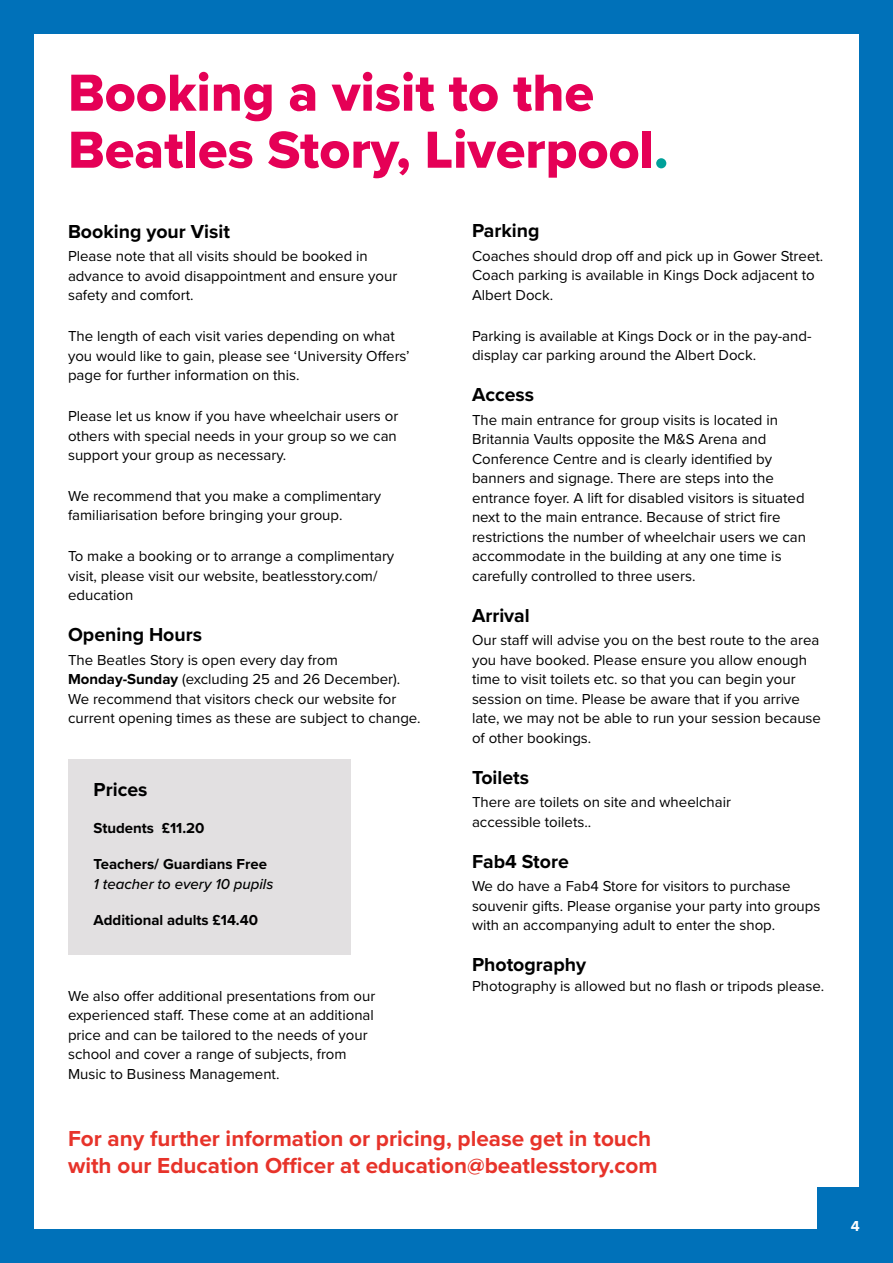
<style>
.page{position:relative;width:893px;height:1263px;background:#0071b9}
.page>*{position:absolute;margin:0;border:0;box-sizing:border-box;transform-origin:0 0}
.t1{font:54px/57px "Proxima Nova Extrabld";color:#e50056}
.t2{font:700 22.5px/27px "Proxima Nova";color:#e7332a}
.t3{font:700 19.5px "Proxima Nova";color:#000}
.t4{font:15px/19.5px "Proxima Nova";color:#000}
.t5{font:700 15px "Proxima Nova";color:#000}
.t6{font:italic 500 15px "Proxima Nova";color:#000}
.t7{font:700 15px "Proxima Nova";color:#fff}
.s1{color:#00a19a}
.s2{font-weight:700}
</style>
<div class="page">
<div style="left:34px;top:34px;width:825px;height:1195px;background:#fff"></div>
<div style="left:68px;top:759px;width:282px;height:196px;background:#e2e0e1"></div>
<div style="left:818px;top:1188px;width:75px;height:75px;background:#0071b9"></div>
<h1 class="t1" style="left:68px;top:63px;width:602px">Booking a visit to the<br>Beatles Story, Liverpool<span class="s1">.</span></h1>
<h3 class="t3" style="left:68px;top:220px;width:163px">Booking your Visit</h3>
<p class="t4" style="left:68px;top:246px;width:331px">Please note that all visits should be booked in advance to avoid disappointment and ensure your safety and comfort.</p>
<p class="t4" style="left:68px;top:326px;width:343px">The length of each visit varies depending on what you would like to gain, please see ‘University Offers’ page for further information on this.</p>
<p class="t4" style="left:68px;top:406px;width:332px;text-align:justify">Please let us know if you have wheelchair users or others with special needs in your group so we can support your group as necessary.</p>
<p class="t4" style="left:68px;top:485px;width:315px">We recommend that you make a complimentary familiarisation before bringing your group.</p>
<p class="t4" style="left:68px;top:546px;width:328px">To make a booking or to arrange a complimentary visit, please visit our website, beatlesstory.com/ education</p>
<h3 class="t3" style="left:68px;top:623px;width:136px">Opening Hours</h3>
<p class="t4" style="left:68px;top:649px;width:354px">The Beatles Story is open every day from <span class="s2">Monday-Sunday</span> (excluding 25 and 26 December).<br>We recommend that visitors check our website for current opening times as these are subject to change.</p>
<h3 class="t3" style="left:94px;top:778px;width:55px">Prices</h3>
<p class="t5" style="left:94px;top:819px;width:112px">Students £11.20</p>
<p class="t5" style="left:94px;top:855px;width:175px">Teachers/ Guardians Free</p>
<p class="t6" style="left:94px;top:872px;width:181px">1 teacher to every 10 pupils</p>
<p class="t5" style="left:94px;top:911px;width:166px">Additional adults £14.40</p>
<p class="t4" style="left:68px;top:985px;width:309px">We also offer additional presentations from our experienced staff. These come at an additional price and can be tailored to the needs of your school and cover a range of subjects, from Music to Business Management.</p>
<h3 class="t3" style="left:472px;top:219px;width:69px">Parking</h3>
<p class="t4" style="left:472px;top:246px;width:353px">Coaches should drop off and pick up in Gower Street.<br>Coach parking is available in Kings Dock adjacent to<br>Albert Dock.</p>
<p class="t4" style="left:472px;top:325px;width:341px">Parking is available at Kings Dock or in the pay-and&shy;display car parking around the Albert Dock.</p>
<h3 class="t3" style="left:472px;top:383px;width:64px">Access</h3>
<p class="t4" style="left:472px;top:409px;width:336px">The main entrance for group visits is located in Britannia Vaults opposite the M&amp;S Arena and Conference Centre and is clearly identified by banners and signage. There are steps into the entrance foyer. A lift for disabled visitors is situated next to the main entrance. Because of strict fire restrictions the number of wheelchair users we can accommodate in the building at any one time is carefully controlled to three users.</p>
<h3 class="t3" style="left:472px;top:603px;width:59px">Arrival</h3>
<p class="t4" style="left:472px;top:630px;width:350px">Our staff will advise you on the best route to the area you have booked. Please ensure you allow enough time to visit toilets etc. so that you can begin your session on time. Please be aware that if you arrive late, we may not be able to run your session because of other bookings.</p>
<h3 class="t3" style="left:472px;top:765px;width:59px">Toilets</h3>
<p class="t4" style="left:472px;top:792px;width:261px">There are toilets on site and wheelchair accessible toilets..</p>
<h3 class="t3" style="left:472px;top:849px;width:98px">Fab4 Store</h3>
<p class="t4" style="left:472px;top:876px;width:350px">We do have a Fab4 Store for visitors to purchase souvenir gifts. Please organise your party into groups with an accompanying adult to enter the shop.</p>
<h3 class="t3" style="left:472px;top:953px;width:116px">Photography</h3>
<p class="t4" style="left:472px;top:975px;width:354px">Photography is allowed but no flash or tripods please.</p>
<h2 class="t2" style="left:68px;top:1125px;width:591px">For any further information or pricing, please get in touch with our Education Officer at education@beatlesstory.com</h2>
<p class="t7" style="left:851px;top:1217px;width:10px">4</p>
</div>
